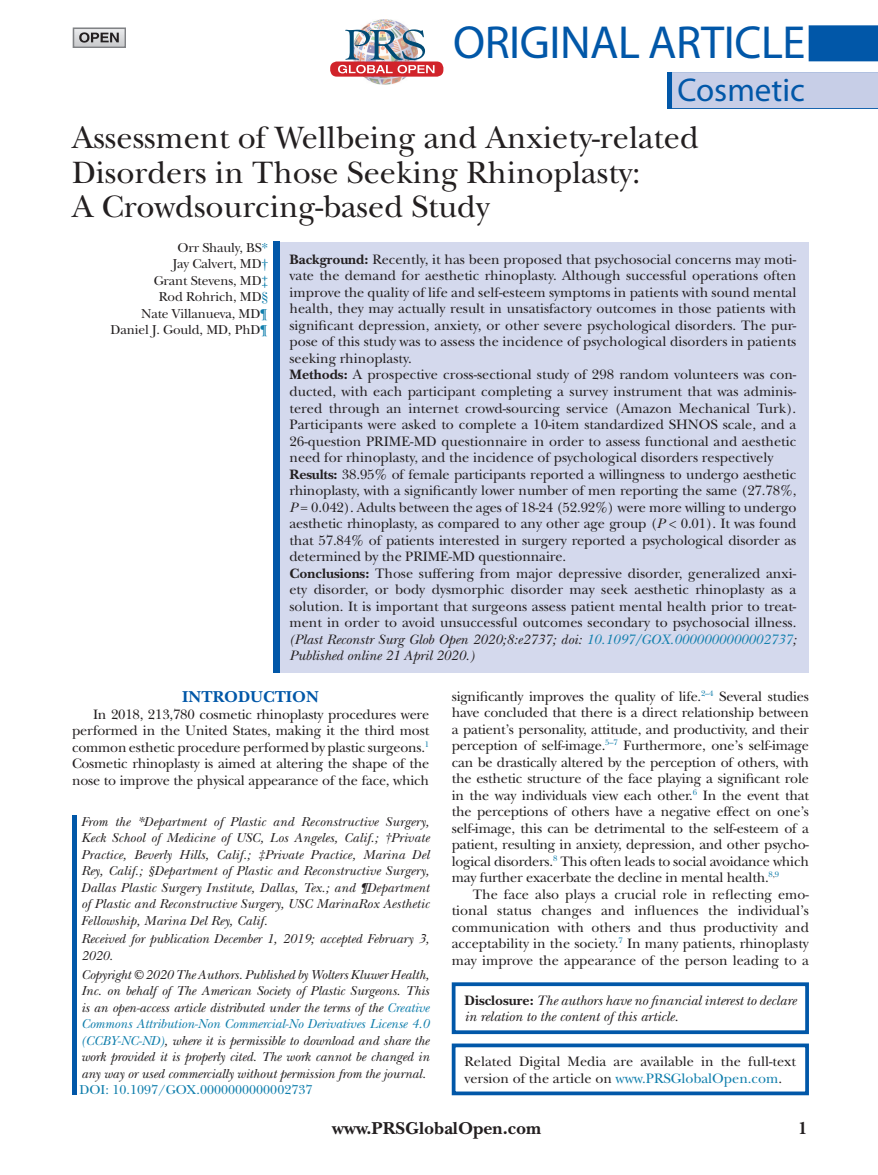
<style>
.page{position:relative;width:878px;height:1175px;background:#fff}
.page>*{position:absolute;margin:0;border:0;box-sizing:border-box;transform-origin:0 0}
.t1{font:46.5px "Myriad Pro";letter-spacing:-.01em;color:#0157a8}
.t2{font:33px "Myriad Pro";color:#0157a8}
.t3{font:32.25px/34.5px "New Baskerville Std";color:#231f20}
.t4{font:700 18px "New Baskerville Std";color:#231f20}
.t5{font:700 16.5px "New Baskerville Std";color:#0157a8}
.t6{font:14.25px/16.5px "New Baskerville Std";color:#231f20;text-align:justify}
.t7{font:italic 14.25px/16.5px "New Baskerville Std";color:#231f20}
.t8{font:italic 13.5px/16.5px "New Baskerville Std";color:#231f20;text-align:justify}
.t9{font:13.5px/16.5px "New Baskerville Std";letter-spacing:-.01em;color:#231f20;text-align:right}
.t10{font:13.5px "New Baskerville Std";color:#0f7eac}
.s1{color:#0f7eac}
.s2{font-weight:700}
.s3{font-style:italic}
.s4{font-style:italic;color:#0f7eac}
.s5{font-weight:700;font-style:normal}
</style>
<div class="page">
<div style="left:73px;top:28px;width:52px;height:20px;border:2px solid #808285"></div>
<svg style="left:79px;top:32px;width:40px;height:11px"></svg>
<img style="left:361px;top:20px;width:48px;height:64px">
<div style="left:330px;top:61px;width:113px;height:16px;background:#d1232a;border-radius:7px"></div>
<img style="left:338px;top:29px;width:96px;height:44px">
<div style="left:667px;top:72px;width:211px;height:36px;background:#0157a8"></div>
<div style="left:672px;top:72px;width:206px;height:36px;background:#c7cee7"></div>
<hr style="left:72px;top:814px;width:4px;height:116px;background:#0157a8">
<hr style="left:72px;top:930px;width:4px;height:164px;background:#0157a8">
<div style="left:274px;top:126px;width:534px;height:547px;background:#d4d9ed"></div>
<div style="left:274px;top:230px;width:534px;height:11px;background:#fff"></div>
<div style="left:274px;top:241px;width:6px;height:126px;background:#0157a8"></div>
<div style="left:274px;top:357px;width:6px;height:109px;background:#0157a8"></div>
<div style="left:274px;top:456px;width:6px;height:109px;background:#0157a8"></div>
<div style="left:274px;top:555px;width:6px;height:118px;background:#0157a8"></div>
<div style="left:72px;top:126px;width:736px;height:106px;background:#fff"></div>
<div style="left:452px;top:982px;width:356px;height:52px;border:4px solid #0157a8"></div>
<div style="left:452px;top:1043px;width:356px;height:52px;border:4px solid #0157a8"></div>
<div style="left:808px;top:25px;width:70px;height:36px;background:#0157a8"></div>
<h1 class="t1" style="left:453px;top:14px;width:354px">ORIGINAL ARTICLE</h1>
<h2 class="t2" style="left:677px;top:69px;width:129px">COSMETIC</h2>
<h3 class="t3" style="left:72px;top:121px;width:628px">Assessment of Wellbeing and Anxiety-related<br>Disorders in Those Seeking Rhinoplasty:<br>A Crowdsourcing-based Study</h3>
<p class="t9" style="left:111px;top:239px;width:159px">Orr Shauly, BS<span class="s1">*<br></span>Jay Calvert, MD<span class="s1">†<br></span>Grant Stevens, MD<span class="s1">‡<br></span>Rod Rohrich, MD<span class="s1">§<br></span>Nate Villanueva, MD<span class="s1">¶<br></span>Daniel J. Gould, MD, PhD<span class="s1">¶</span></p>
<p class="t6" style="left:289px;top:251px;width:508px;text-align:left"><span class="s2">Background:</span> Recently, it has been proposed that psychosocial concerns may moti&shy;vate the demand for aesthetic rhinoplasty. Although successful operations often improve the quality of life and self-esteem symptoms in patients with sound mental health, they may actually result in unsatisfactory outcomes in those patients with significant depression, anxiety, or other severe psychological disorders. The pur&shy;pose of this study was to assess the incidence of psychological disorders in patients seeking rhinoplasty.<br><span class="s2">Methods:</span> A prospective cross-sectional study of 298 random volunteers was con&shy;ducted, with each participant completing a survey instrument that was adminis&shy;tered through an internet crowd-sourcing service (Amazon Mechanical Turk).<br>Participants were asked to complete a 10-item standardized SHNOS scale, and a 26-question PRIME-MD questionnaire in order to assess functional and aesthetic need for rhinoplasty, and the incidence of psychological disorders respectively <span class="s2">Results:</span> 38.95% of female participants reported a willingness to undergo aesthetic rhinoplasty, with a significantly lower number of men reporting the same (27.78%, <span class="s3">P</span> = 0.042). Adults between the ages of 18-24 (52.92%) were more willing to undergo aesthetic rhinoplasty, as compared to any other age group (<span class="s3">P</span> &lt; 0.01). It was found that 57.84% of patients interested in surgery reported a psychological disorder as determined by the PRIME-MD questionnaire.<br><span class="s2">Conclusions:</span> Those suffering from major depressive disorder, generalized anxi&shy;ety disorder, or body dysmorphic disorder may seek aesthetic rhinoplasty as a solution. It is important that surgeons assess patient mental health prior to treat&shy;ment in order to avoid unsuccessful outcomes secondary to psychosocial illness. <span class="s3">(Plast Reconstr Surg Glob Open 2020;8:e2737; doi:</span> <span class="s4">10.1097/GOX.0000000000002737</span><span class="s3">; Published online 21 April 2020.)</span></p>
<p class="t5" style="left:182px;top:687px;width:138px">INTRODUCTION</p>
<p class="t6" style="left:72px;top:706px;width:359px;text-indent:21px">In 2018, 213,780 cosmetic rhinoplasty procedures were performed in the United States, making it the third most common esthetic procedure performed by plastic surgeons.<sup>1<br></sup>Cosmetic rhinoplasty is aimed at altering the shape of the nose to improve the physical appearance of the face, which</p>
<p class="t8" style="left:81px;top:813px;width:350px">From the *Department of Plastic and Reconstructive Surgery, Keck School of Medicine of USC, Los Angeles, Calif.; †Private Practice, Beverly Hills, Calif.; ‡Private Practice, Marina Del Rey, Calif.; §Department of Plastic and Reconstructive Surgery, Dallas Plastic Surgery Institute, Dallas, Tex.; and ¶Department of Plastic and Reconstructive Surgery, USC MarinaRox Aesthetic Fellowship, Marina Del Rey, Calif.</p>
<p class="t8" style="left:81px;top:930px;width:349px">Received for publication December 1, 2019; accepted February 3,<br>2020.</p>
<p class="t8" style="left:81px;top:966px;width:350px">Copyright © 2020 The Authors. Published by Wolters Kluwer Health, Inc. on behalf of The American Society of Plastic Surgeons. This is an open-access article distributed under the terms of the <span class="s1">Creative Commons Attribution-Non Commercial-No Derivatives License 4.0 (CCBY-NC-ND)</span>, where it is permissible to download and share the work provided it is properly cited. The work cannot be changed in any way or used commercially without permission from the journal.</p>
<p class="t10" style="left:80px;top:1081px;width:234px">DOI: 10.1097/GOX.0000000000002737</p>
<p class="t6" style="left:451px;top:688px;width:359px">significantly improves the quality of life.<sup>2–4</sup> Several studies have concluded that there is a direct relationship between a patient’s personality, attitude, and productivity, and their perception of self-image.<sup>5–7</sup> Furthermore, one’s self-image can be drastically altered by the perception of others, with the esthetic structure of the face playing a significant role in the way individuals view each other.<sup>6</sup> In the event that the perceptions of others have a negative effect on one’s self-image, this can be detrimental to the self-esteem of a patient, resulting in anxiety, depression, and other psycho&shy;logical disorders.<sup>8</sup> This often leads to social avoidance which may further exacerbate the decline in mental health.<sup>8</sup><sup>,</sup><sup>9</sup></p>
<p class="t6" style="left:451px;top:886px;width:359px;text-indent:21px">The face also plays a crucial role in reflecting emo&shy;tional status changes and influences the individual’s communication with others and thus productivity and acceptability in the society.<sup>7</sup> In many patients, rhinoplasty may improve the appearance of the person leading to a</p>
<p class="t7" style="left:464px;top:992px;width:333px"><span class="s5">Disclosure:</span> The authors have no financial interest to declare in relation to the content of this article.</p>
<p class="t6" style="left:464px;top:1053px;width:333px">Related Digital Media are available in the full-text version of the article on <span class="s1">www.PRSGlobalOpen.com</span>.</p>
<p class="t4" style="left:332px;top:1118px;width:210px">www.PRSGlobalOpen.com</p>
<p class="t4" style="left:798px;top:1118px;width:11px">1</p>
</div>
